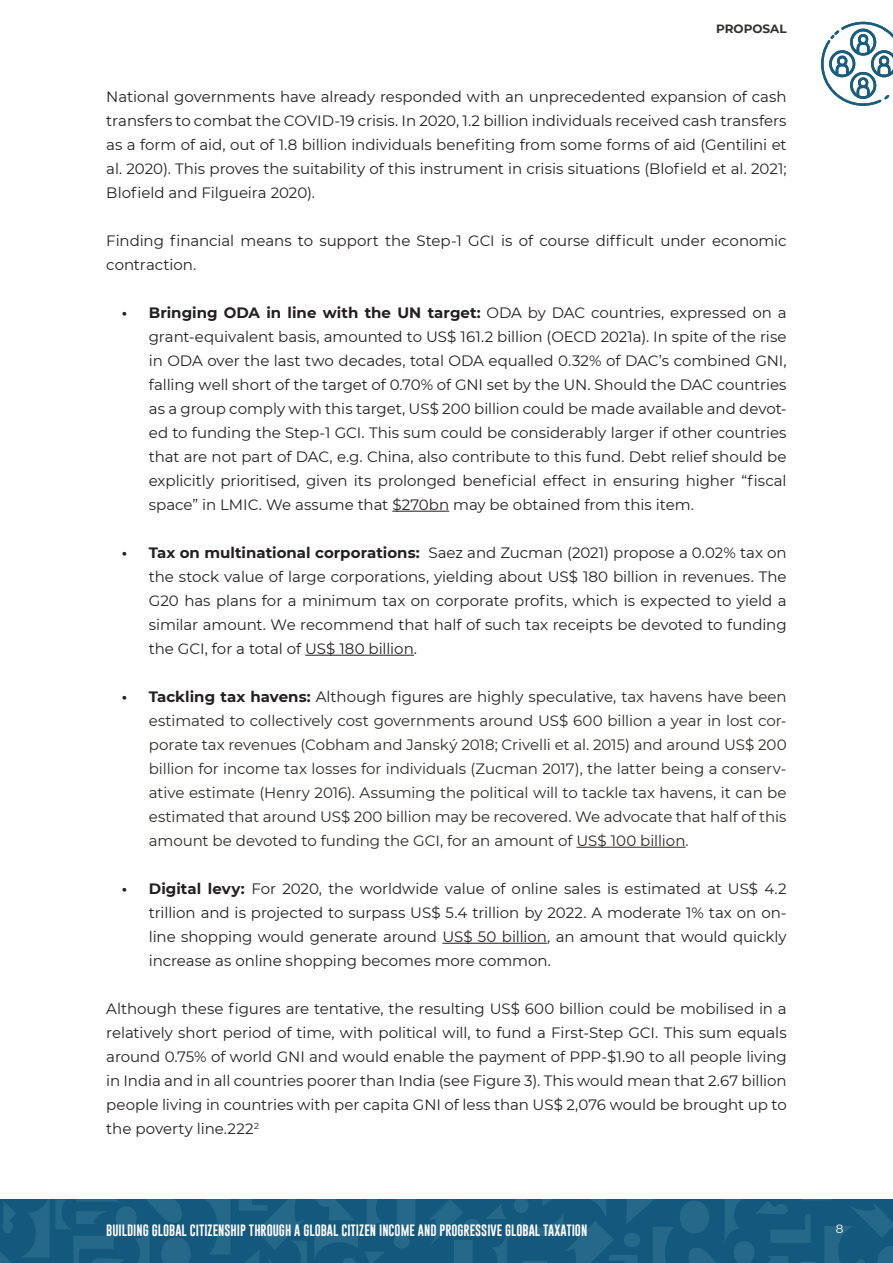
<style>
.page{position:relative;width:893px;height:1263px;background:#fff}
.page>*{position:absolute;margin:0;border:0;box-sizing:border-box;transform-origin:0 0}
.normale{font:15px/24px "Montserrat";letter-spacing:-.005em;color:#231f20;text-align:justify}
.t1{font:15px/24px "Montserrat";letter-spacing:-.005em;color:#2c2825;text-align:justify}
.t2{font:12px "Gobold";color:#fff}
.t3{font:700 12px "Montserrat";color:#30302e}
.t4{font:12px "Montserrat";color:#fff}
.s1{color:#222}
.s2{font-weight:700}
.s3{font-weight:700;color:#231f20}
.s4{color:#231f20}
</style>
<div class="page">
<hr style="left:392px;top:511px;width:57px;height:1px;background:#231f20">
<hr style="left:305px;top:655px;width:109px;height:1px;background:#231f20">
<hr style="left:576px;top:847px;width:110px;height:1px;background:#2c2825">
<hr style="left:442px;top:943px;width:105px;height:1px;background:#231f20">
<div style="left:0;top:1199px;width:893px;height:64px;background:#14597d"></div>
<svg style="left:514px;top:1199px;width:379px;height:64px"></svg>
<svg style="left:430px;top:1200px;width:77px;height:63px"></svg>
<svg style="left:0;top:1199px;width:415px;height:64px"></svg>
<svg style="left:821px;top:22px;width:72px;height:84px"></svg>
<p class="t3" style="left:716px;top:20px;width:72px">PROPOSAL</p>
<p class="normale" style="left:106px;top:84px;width:682px">National governments have already responded with an unprecedented expansion of cash transfers to combat the COVID-19 crisis. In 2020, 1.2 billion individuals received cash transfers as a form of aid, out of 1.8 billion individuals benefiting from some forms of aid (Gentilini et al. 2020). This proves the suitability of this instrument in crisis situations (<span class="s1">Blofield et al. 2021; </span>Blofield and Filgueira 2020).</p>
<p class="normale" style="left:106px;top:228px;width:682px">Finding financial means to support the Step-1 GCI is of course difficult under economic contraction.</p>
<p class="normale" style="left:149px;top:300px;width:639px;text-indent:-27px"><span class="s2">• Bringing ODA in line with the UN target:</span> ODA by DAC countries, expressed on a grant-equivalent basis, amounted to US$ 161.2 billion (OECD 2021a). In spite of the rise in ODA over the last two decades, total ODA equalled 0.32% of DAC’s combined GNI, falling well short of the target of 0.70% of GNI set by the UN. Should the DAC countries as a group comply with this target, US$ 200 billion could be made available and devot&shy;ed to funding the Step-1 GCI. This sum could be considerably larger if other countries that are not part of DAC, e.g. China, also contribute to this fund. Debt relief should be explicitly prioritised, given its prolonged beneficial effect in ensuring higher “fiscal space” in LMIC. We assume that $270bn may be obtained from this item.</p>
<p class="normale" style="left:149px;top:540px;width:639px;text-indent:-27px"><span class="s2">• Tax on multinational corporations:</span> Saez and Zucman (2021) propose a 0.02% tax on the stock value of large corporations, yielding about US$ 180 billion in revenues. The G20 has plans for a minimum tax on corporate profits, which is expected to yield a similar amount. We recommend that half of such tax receipts be devoted to funding the GCI, for a total of US$ 180 billion.</p>
<p class="t1" style="left:149px;top:684px;width:639px;text-indent:-27px"><span class="s3">• Tackling tax havens:</span> <span class="s4">Although figures are highly speculative,</span> tax havens have been estimated to collectively cost governments around US$ 600 billion a year in lost cor&shy;porate tax revenues (Cobham and Janský 2018; Crivelli et al. 2015) and around US$ 200 billion for income tax losses for individuals (Zucman 2017), the latter being a conserv&shy;ative estimate (Henry 2016). Assuming the political will to tackle tax havens, it can be estimated that around US$ 200 billion may be recovered. We advocate that half of this amount be devoted to funding the GCI, for an amount of US$ 100 billion.</p>
<p class="normale" style="left:149px;top:876px;width:639px;text-indent:-27px"><span class="s2">• Digital levy:</span> For 2020, the worldwide value of online sales is estimated at US$ 4.2 trillion and is projected to surpass US$ 5.4 trillion by 2022. A moderate 1% tax on on&shy;line shopping would generate around US$ 50 billion, an amount that would quickly increase as online shopping becomes more common.</p>
<p class="normale" style="left:106px;top:996px;width:682px">Although these figures are tentative, the resulting US$ 600 billion could be mobilised in a relatively short period of time, with political will, to fund a First-Step GCI. This sum equals around 0.75% of world GNI and would enable the payment of PPP-$1.90 to all people living in India and in all countries poorer than India (see Figure 3). This would mean that 2.67 billion people living in countries with per capita GNI of less than US$ 2,076 would be brought up to the poverty line.222<sup>2</sup></p>
<p class="t2" style="left:106px;top:1223px;width:482px">BUILDING GLOBAL CITIZENSHIP THROUGH A GLOBAL CITIZEN INCOME AND PROGRESSIVE GLOBAL TAXATION</p>
<p class="t4" style="left:836px;top:1221px;width:9px">8</p>
</div>
